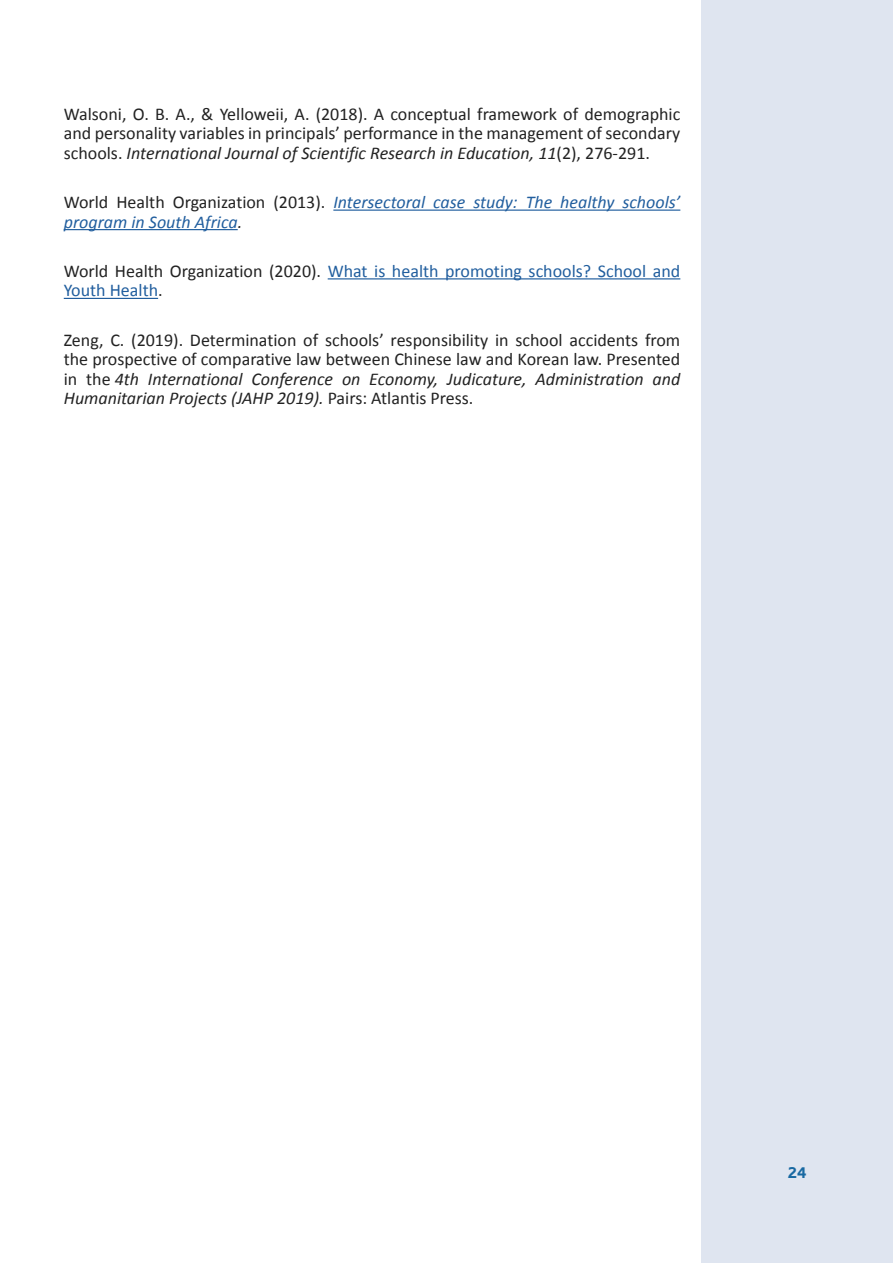
<style>
.page{position:relative;width:893px;height:1263px;background:#fff}
.page>*{position:absolute;margin:0;border:0;box-sizing:border-box;transform-origin:0 0}
.t1{font:18px/19.5px "Calibri";color:#222;text-align:justify}
.t2{font:italic 18px/19.5px "Calibri";color:#222}
.t3{font:italic 18px/19.5px "Calibri";color:#215e9e}
.t4{font:18px/19.5px "Calibri";color:#215e9e}
.t5{font:700 18px "Fb Duvshanit";color:#1969a2}
.s1{font-style:italic}
.s2{font-style:normal;color:#222}
.s3{color:#222}
.s4{font-style:normal}
</style>
<div class="page">
<div style="left:702px;top:0;width:191px;height:1263px;background:#dfe5f0"></div>
<hr style="left:333px;top:210px;width:347px;height:1px;background:#215e9e">
<hr style="left:64px;top:229px;width:174px;height:1px;background:#215e9e">
<hr style="left:328px;top:278px;width:352px;height:1px;background:#215e9e">
<hr style="left:64px;top:298px;width:94px;height:1px;background:#215e9e">
<p class="t1" style="left:64px;top:104px;width:618px">Walsoni O, A.B. ., &amp; Yelloweii (.A, 2018 A.) conceptual framework of demographic and personality variables in principals’ performance in the management of secondary schools. <span class="s1">International Journal of Scientific Research in Education, 11</span> ,(2) 276-291.</p>
<p class="t3" style="left:64px;top:191px;width:618px"><span class="s2">World Health Organization (2013 .)</span> Intersectoral case study: The healthy schools‘ program in South Africa<span class="s3">.</span></p>
<p class="t4" style="left:64px;top:261px;width:618px"><span class="s3">World Health Organization (2020 .)</span> What is health promoting schools? School and<br>Youth Health<span class="s3">.</span></p>
<p class="t1" style="left:64px;top:330px;width:618px">Zeng .C, (2019 .) Determination of schools’ responsibility in school accidents from the prospective of comparative law between Chinese law and Korean law. Presented</p>
<p class="t2" style="left:653px;top:368px;width:29px">and</p>
<p class="t2" style="left:251px;top:368px;width:83px">Conference</p>
<p class="t1" style="left:86px;top:369px;width:54px">the <span class="s1">4th</span></p>
<p class="t2" style="left:148px;top:368px;width:96px">International</p>
<p class="t2" style="left:447px;top:368px;width:81px">Judicature,</p>
<p class="t2" style="left:535px;top:368px;width:110px">Administration</p>
<p class="t2" style="left:64px;top:368px;width:411px"><span class="s4">in<br></span>Humanitarian Projects (JAHP 2019 .) <span class="s4">Pairs: Atlantis Press.</span></p>
<p class="t2" style="left:369px;top:368px;width:71px">Economy,</p>
<p class="t2" style="left:342px;top:368px;width:20px">on</p>
<p class="t5" style="left:788px;top:1165px;width:20px">24</p>
</div>
